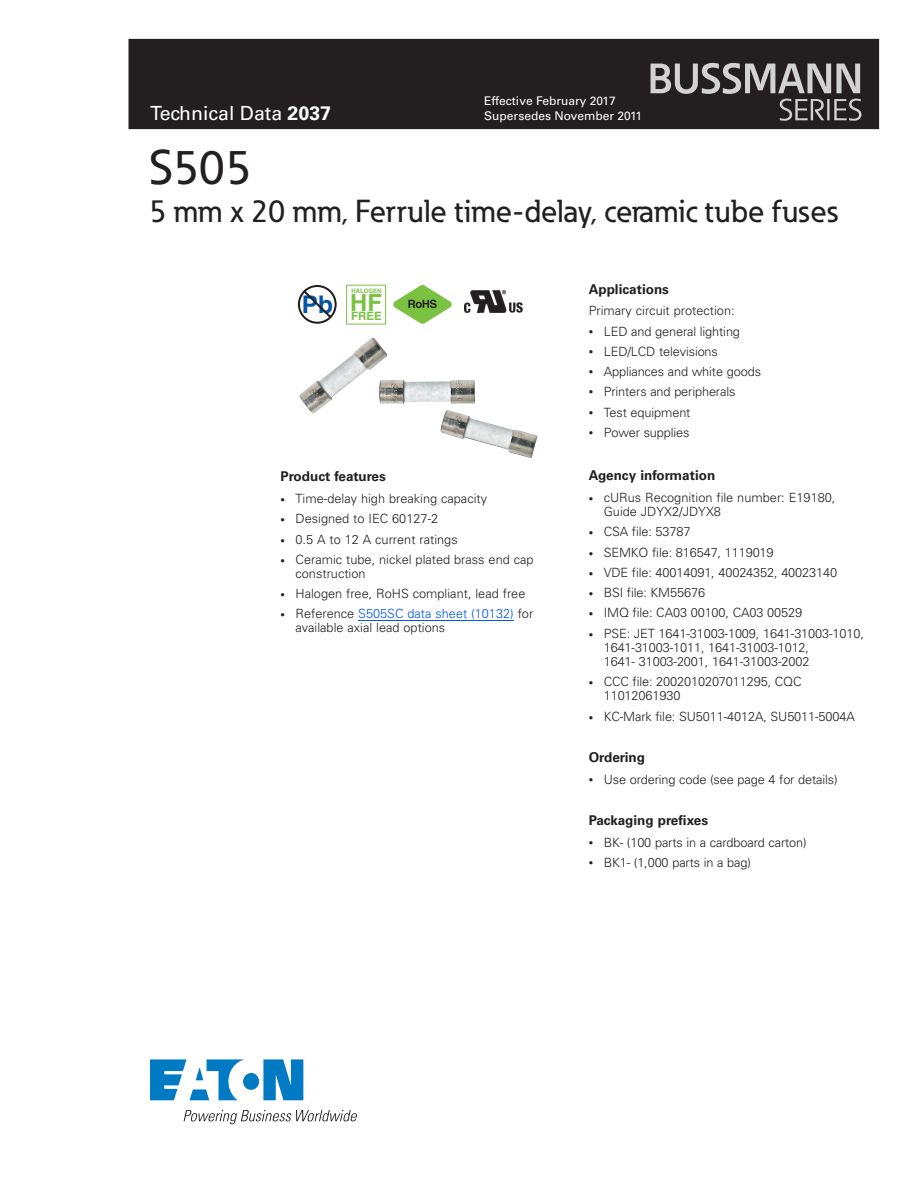
<style>
.page{position:relative;width:918px;height:1188px;background:#fff}
.page>*{position:absolute;margin:0;border:0;box-sizing:border-box;transform-origin:0 0}
._00_Product{font:500 48px "Eaton";color:#231f20}
._00_Product-2{font:500 31.5px "Eaton";color:#231f20}
.t1{font:700 24.3px "Helvetica";color:#0154a6}
.t2{font:700 23.7px "Helvetica";color:#7bc142}
._00_Application{font:19.5px "Univers LT Std";color:#fff}
._01_Head2{font:700 13.5px "Univers LT Std";color:#231f20}
.t3{font:300 12.75px/14.1px "Univers";letter-spacing:-.01em;color:#231f20}
.t4{font:12px/15px "Univers LT Std";color:#fff}
.t5{font:700 11.55px "Helvetica";color:#7bc142}
.t6{font:700 6px "Helvetica";color:#7bc142}
.s1{font-weight:700}
.s2{font-size:9px}
.s3{color:#0357e2}
</style>
<div class="page">
<div style="left:129px;top:39px;width:750px;height:90px;background:#231f20"></div>
<svg style="left:651px;top:63px;width:210px;height:58px"></svg>
<svg style="left:150px;top:1059px;width:153px;height:41px"></svg>
<svg style="left:184px;top:1110px;width:173px;height:14px"></svg>
<img style="left:464px;top:290px;width:58px;height:22px">
<svg style="left:298px;top:285px;width:39px;height:39px"></svg>
<div style="left:346px;top:285px;width:40px;height:39px;border:1px solid #7bc142"></div>
<svg style="left:393px;top:285px;width:59px;height:39px"></svg>
<img style="left:388px;top:380px;width:87px;height:24px">
<img style="left:299px;top:337px;width:89px;height:76px">
<img style="left:440px;top:410px;width:98px;height:48px">
<hr style="left:358px;top:620px;width:156px;height:1px;background:#0357e2">
<p class="_00_Application" style="left:150px;top:102px;width:183px">Technical Data <span class="s1">2037</span></p>
<p class="t4" style="left:484px;top:93px;width:159px">Effective February 2017<br>Supersedes November 2011</p>
<p class="_00_Product" style="left:149px;top:138px;width:104px">S505</p>
<p class="_00_Product-2" style="left:149px;top:192px;width:690px">5 mm x 20 mm, Ferrule time-delay, ceramic tube fuses</p>
<p class="t1" style="left:302px;top:289px;width:33px">Pb</p>
<p class="t6" style="left:352px;top:288px;width:32px">HALOGEN</p>
<p class="t2" style="left:350px;top:288px;width:33px">HF</p>
<p class="t5" style="left:351px;top:309px;width:32px">FREE</p>
<p class="_01_Head2" style="left:280px;top:469px;width:107px">Product features</p>
<p class="t3" style="left:280px;top:491px;width:208px"><span class="s2">•</span> Time-delay high breaking capacity</p>
<p class="t3" style="left:280px;top:511px;width:159px"><span class="s2">•</span> Designed to IEC 60127-2</p>
<p class="t3" style="left:280px;top:532px;width:179px"><span class="s2">•</span> 0.5 A to 12 A current ratings</p>
<p class="t3" style="left:296px;top:552px;width:240px;text-indent:-15px"><span class="s2">•</span> Ceramic tube, nickel plated brass end cap construction</p>
<p class="t3" style="left:280px;top:586px;width:246px"><span class="s2">•</span> Halogen free, RoHS compliant, lead free</p>
<p class="t3" style="left:296px;top:606px;width:239px;text-indent:-15px"><span class="s2">•</span> Reference <span class="s3">S505SC data sheet (10132)</span> for available axial lead options</p>
<p class="_01_Head2" style="left:589px;top:281px;width:82px">Applications</p>
<p class="t3" style="left:589px;top:303px;width:147px">Primary circuit protection:</p>
<p class="t3" style="left:589px;top:324px;width:153px"><span class="s2">•</span> LED and general lighting</p>
<p class="t3" style="left:589px;top:344px;width:131px"><span class="s2">•</span> LED/LCD televisions</p>
<p class="t3" style="left:589px;top:364px;width:174px"><span class="s2">•</span> Appliances and white goods</p>
<p class="t3" style="left:589px;top:384px;width:148px"><span class="s2">•</span> Printers and peripherals</p>
<p class="t3" style="left:589px;top:405px;width:103px"><span class="s2">•</span> Test equipment</p>
<p class="t3" style="left:589px;top:425px;width:102px"><span class="s2">•</span> Power supplies</p>
<p class="_01_Head2" style="left:589px;top:468px;width:128px">Agency information</p>
<p class="t3" style="left:604px;top:490px;width:233px;text-indent:-15px"><span class="s2">•</span> cURus Recognition file number: E19180,<br>Guide JDYX2/JDYX8</p>
<p class="t3" style="left:589px;top:525px;width:103px"><span class="s2">•</span> CSA file: 53787</p>
<p class="t3" style="left:589px;top:545px;width:186px"><span class="s2">•</span> SEMKO file: 816547, 1119019</p>
<p class="t3" style="left:589px;top:565px;width:250px"><span class="s2">•</span> VDE file: 40014091, 40024352, 40023140</p>
<p class="t3" style="left:589px;top:585px;width:118px"><span class="s2">•</span> BSI file: KM55676</p>
<p class="t3" style="left:589px;top:606px;width:215px"><span class="s2">•</span> IMQ file: CA03 00100, CA03 00529</p>
<p class="t3" style="left:604px;top:626px;width:262px;text-indent:-15px"><span class="s2">•</span> PSE: JET 1641-31003-1009, 1641-31003-1010,<br>1641-31003-1011, 1641-31003-1012,<br>1641- 31003-2001, 1641-31003-2002</p>
<p class="t3" style="left:604px;top:674px;width:199px;text-indent:-15px"><span class="s2">•</span> CCC file: 2002010207011295, CQC<br>11012061930</p>
<p class="t3" style="left:589px;top:709px;width:268px"><span class="s2">•</span> KC-Mark file: SU5011-4012A, SU5011-5004A</p>
<p class="_01_Head2" style="left:589px;top:750px;width:58px">Ordering</p>
<p class="t3" style="left:589px;top:772px;width:250px"><span class="s2">•</span> Use ordering code (see page 4 for details)</p>
<p class="_01_Head2" style="left:589px;top:813px;width:121px">Packaging prefixes</p>
<p class="t3" style="left:589px;top:835px;width:220px"><span class="s2">•</span> BK- (100 parts in a cardboard carton)</p>
<p class="t3" style="left:589px;top:855px;width:164px"><span class="s2">•</span> BK1- (1,000 parts in a bag)</p>
</div>
